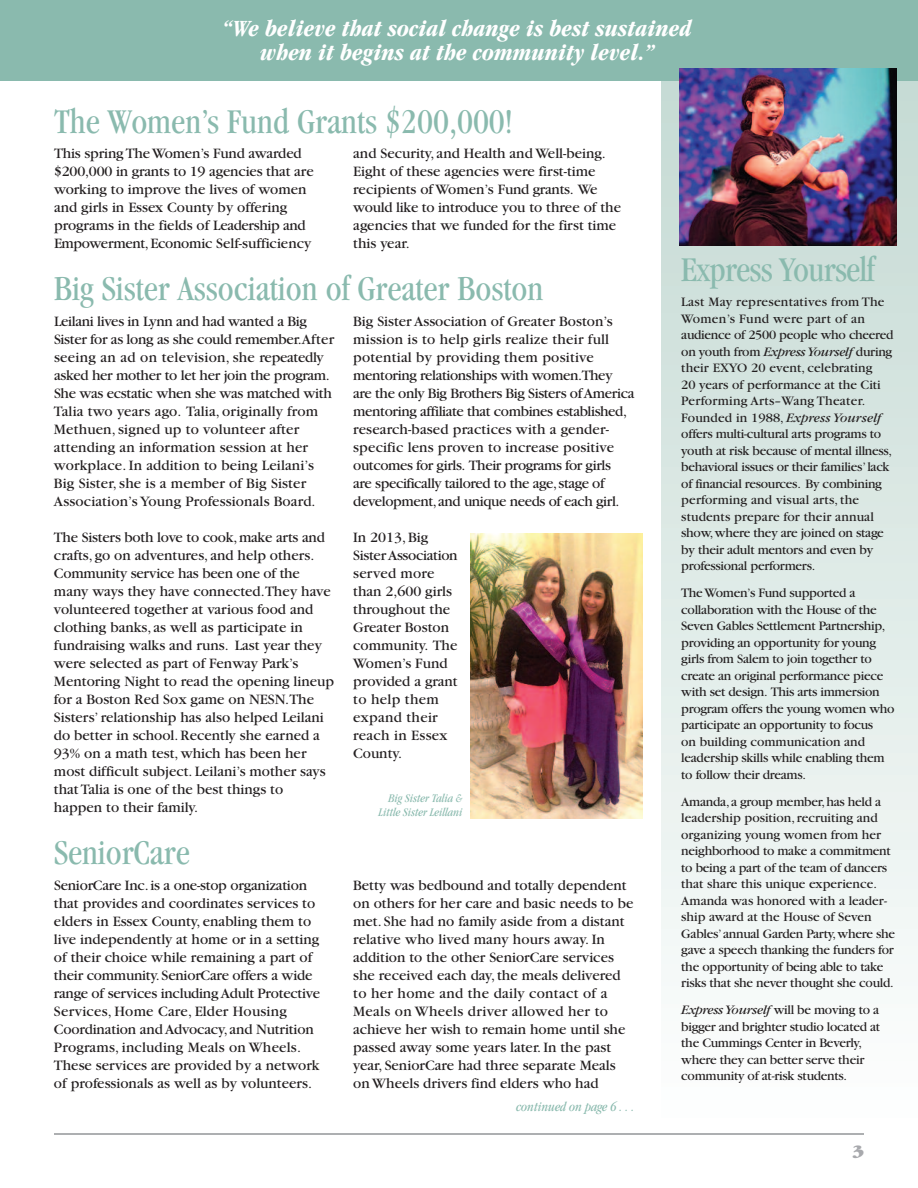
<style>
.page{position:relative;width:918px;height:1188px;background:#fff}
.page>*{position:absolute;margin:0;border:0;box-sizing:border-box;transform-origin:0 0}
.t1{font:condensed 36px "Garamond";color:#8abaae}
.t2{font:condensed 36px "Garamond";letter-spacing:-.02em;color:#8abaae}
.t3{font:italic 700 condensed 24px/24px "Garamond";color:#fff;text-align:center}
.t4{font:900 18px "Garamond";color:#a8a9ad}
.t5{font:15px/18px "Garamond";color:#231f20}
.t6{font:15px/18px "Garamond";letter-spacing:-.025em;color:#231f20}
.t7{font:13.5px/16.5px "Garamond";letter-spacing:-.02em;color:#231f20}
.t8{font:italic condensed 13.5px "Garamond";color:#8abaae}
.t9{font:italic condensed 12px/13.5px "Garamond";color:#8abaae;text-align:right}
.s1{font-style:italic}
</style>
<div class="page">
<div style="left:662px;top:1px;width:256px;height:1119px;background:linear-gradient(to bottom,#bfd6cf,#fdfefe)"></div>
<div style="left:0;top:0;width:918px;height:81px;background:#8abaae"></div>
<hr style="left:54px;top:1133px;width:810px;height:2px;background:#939598">
<img style="left:679px;top:68px;width:218px;height:177px">
<img style="left:470px;top:533px;width:173px;height:286px">
<h2 class="t3" style="left:223px;top:19px;width:470px">“We believe that social change is best sustained when it begins at the community level.”</h2>
<h1 class="t1" style="left:54px;top:108px;width:460px">The Women’s Fund Grants $200,000!</h1>
<p class="t5" style="left:54px;top:146px;width:261px">This springTheWomen’s Fund awarded $200,000 in grants to 19 agencies that are working to improve the lives of women and girls in Essex County by offering programs in the fields of Leadership and Empowerment,Economic Self-sufficiency</p>
<p class="t5" style="left:353px;top:146px;width:269px">and Security, and Health and Well-being.<br>Eight of these agencies were first-time recipients of Women’s Fund grants. We would like to introduce you to three of the agencies that we funded for the first time this year.</p>
<h1 class="t1" style="left:54px;top:275px;width:491px">Big Sister Association of Greater Boston</h1>
<p class="t5" style="left:54px;top:314px;width:282px">Leilani lives in Lynn and had wanted a Big Sister for as long as she could remember.After seeing an ad on television, she repeatedly asked her mother to let her join the program.<br>She was ecstatic when she was matched with Talia two years ago. Talia, originally from Methuen,signed up to volunteer after attending an information session at her workplace. In addition to being Leilani’s Big Sister,she is a member of Big Sister Association’s Young Professionals Board.</p>
<p class="t5" style="left:54px;top:530px;width:282px">The Sisters both love to cook,make arts and crafts, go on adventures, and help others.<br>Community service has been one of the many ways they have connected.They have volunteered together at various food and clothing banks, as well as participate in fundraising walks and runs. Last year they were selected as part of Fenway Park’s Mentoring Night to read the opening lineup for a Boston Red Sox game on NESN.The Sisters’relationship has also helped Leilani do better in school.Recently she earned a 93% on a math test, which has been her most difficult subject. Leilani’s mother says thatTalia is one of the best things to happen to their family.</p>
<p class="t6" style="left:353px;top:314px;width:283px">Big Sister Association of Greater Boston’s mission is to help girls realize their full potential by providing them positive mentoring relationships with women.They are the only Big Brothers Big Sisters ofAmerica mentoring affiliate that combines established, research-based practices with a gender&shy;specific lens proven to increase positive outcomes for girls. Their programs for girls<br>are specifically tailored to the age,stage of development,and unique needs of each girl.</p>
<p class="t5" style="left:353px;top:530px;width:106px">In 2013,Big<br>SisterAssociation served more than 2,600 girls throughout the<br>Greater Boston community. The<br>Women’s Fund provided a grant to help them expand their reach in Essex<br>County.</p>
<p class="t9" style="left:378px;top:793px;width:85px">Big Sister Talia &amp;<br>Little Sister Leillani</p>
<h1 class="t1" style="left:54px;top:839px;width:137px">SeniorCare</h1>
<p class="t5" style="left:54px;top:878px;width:268px">SeniorCare Inc.is a one-stop organization that provides and coordinates services to elders in Essex County, enabling them to live independently at home or in a setting of their choice while remaining a part of their community.SeniorCare offers a wide range of services includingAdult Protective Services, Home Care, Elder Housing Coordination andAdvocacy, and Nutrition Programs, including Meals on Wheels.<br>These services are provided by a network of professionals as well as by volunteers.</p>
<p class="t5" style="left:353px;top:878px;width:282px">Betty was bedbound and totally dependent on others for her care and basic needs to be met. She had no family aside from a distant relative who lived many hours away. In addition to the other SeniorCare services she received each day,the meals delivered to her home and the daily contact of a Meals on Wheels driver allowed her to achieve her wish to remain home until she passed away some years later.In the past year, SeniorCare had three separate Meals on Wheels drivers find elders who had</p>
<p class="t8" style="left:516px;top:1101px;width:120px">continued on page 6 . . .</p>
<h1 class="t2" style="left:681px;top:256px;width:195px">Express Yourself</h1>
<p class="t7" style="left:681px;top:295px;width:214px">Last May representatives from The Women’s Fund were part of an audience of 2500 people who cheered on youth from <span class="s1">ExpressYourself</span> during their EXYO 20 event, celebrating<br>20 years of performance at the Citi Performing Arts–Wang Theater.<br>Founded in 1988, <span class="s1">ExpressYourself </span>offers multi-cultural arts programs to youth at risk because of mental illness, behavioral issues or their families’lack of financial resources. By combining performing and visual arts, the students prepare for their annual show,where they are joined on stage by their adult mentors and even by professional performers.</p>
<p class="t7" style="left:681px;top:586px;width:215px">TheWomen’s Fund supported a collaboration with the House of the Seven Gables Settlement Partnership, providing an opportunity for young girls from Salem to join together to create an original performance piece with set design. This arts immersion program offers the young women who participate an opportunity to focus<br>on building communication and leadership skills while enabling them to follow their dreams.</p>
<p class="t7" style="left:681px;top:795px;width:215px">Amanda,a group member,has held a leadership position,recruiting and organizing young women from her neighborhood to make a commitment to being a part of the team of dancers that share this unique experience.<br>Amanda was honored with a leader&shy;ship award at the House of Seven Gables’annual Garden Party,where she gave a speech thanking the funders for the opportunity of being able to take risks that she never thought she could.</p>
<p class="t7" style="left:681px;top:1003px;width:200px"><span class="s1">ExpressYourself</span> will be moving to a bigger and brighter studio located at the Cummings Center in Beverly, where they can better serve their community of at-risk students.</p>
<p class="t4" style="left:852px;top:1145px;width:13px">3</p>
</div>
